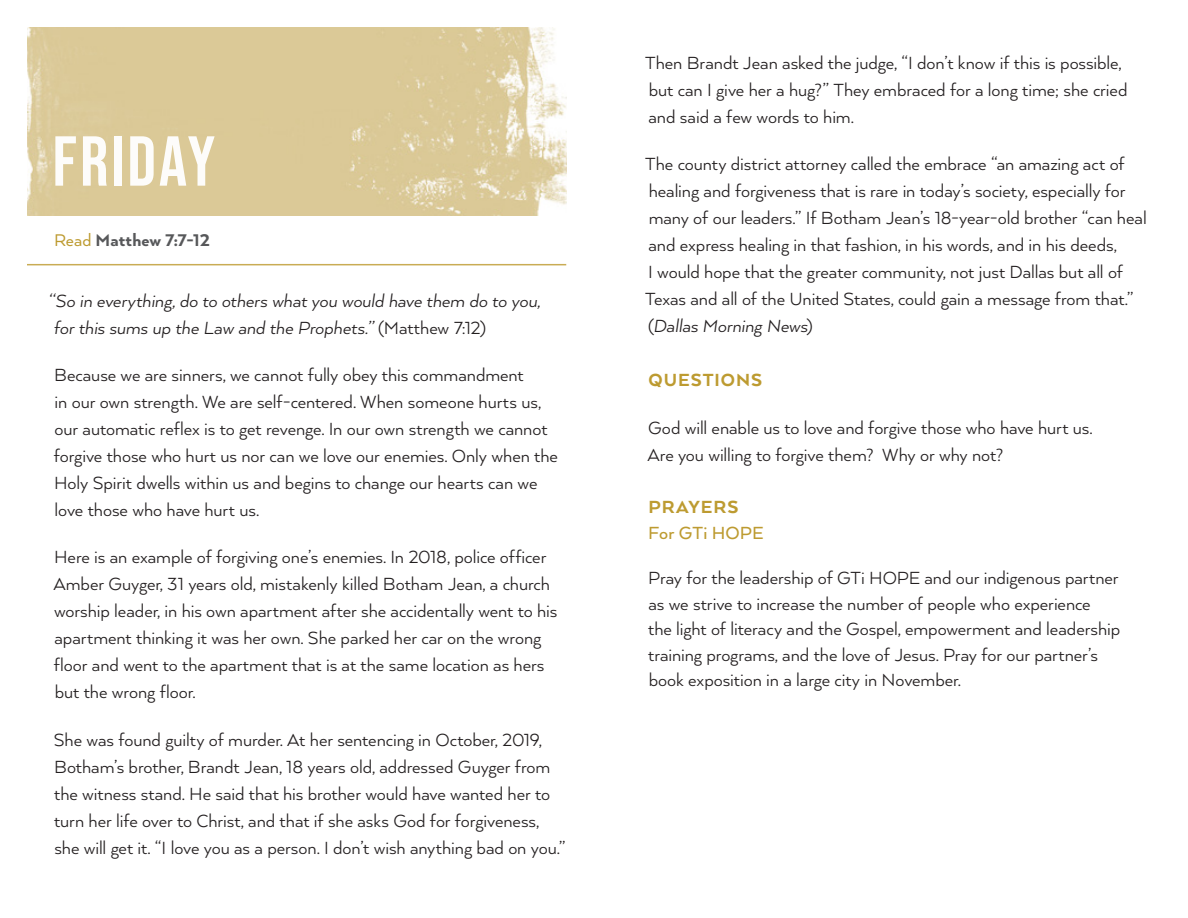
<style>
.page{position:relative;width:1188px;height:918px;background:#fff}
.page>*{position:absolute;margin:0;border:0;box-sizing:border-box;transform-origin:0 0}
.t1{font:70.5px "Bebas Neue";letter-spacing:.04em;color:#fff}
.Body{font:20.25px/27px "Arquitecta";letter-spacing:-.005em;color:#231f20}
.Body-2{font:italic 20.25px/27px "Arquitecta";letter-spacing:-.005em;color:#231f20}
.Body-3{font:500 20.25px/25.5px "Arquitecta";letter-spacing:.005em;color:#bd9b31}
.Body-4{font:800 20.25px "Arquitecta";letter-spacing:.05em;color:#bd9b31}
.Weekly_verses{font:800 19.5px "Arquitecta";letter-spacing:.005em;color:#57585a}
.s1{font-weight:400;color:#bd9b31}
.s2{font-style:normal}
.s3{font-style:italic}
.s4{font-weight:800}
</style>
<div class="page">
<img style="left:27px;top:27px;width:540px;height:189px">
<hr style="left:27px;top:264px;width:539px;height:1px;background:#c9ac54">
<h1 class="t1" style="left:52px;top:121px;width:164px">friday</h1>
<p class="Weekly_verses" style="left:54px;top:228px;width:157px"><span class="s1">Read</span> Matthew 7:7-12</p>
<p class="Body-2" style="left:48px;top:286px;width:494px">“So in everything, do to others what you would have them do to you, for this sums up the Law and the Prophets.” <span class="s2">(Matthew 7:12)</span></p>
<p class="Body" style="left:54px;top:361px;width:506px">Because we are sinners, we cannot fully obey this commandment<br>in our own strength. We are self-centered. When someone hurts us, our automatic reflex is to get revenge. In our own strength we cannot forgive those who hurt us nor can we love our enemies. Only when the Holy Spirit dwells within us and begins to change our hearts can we love those who have hurt us.</p>
<p class="Body" style="left:53px;top:543px;width:506px">Here is an example of forgiving one’s enemies. In 2018, police officer Amber Guyger, 31 years old, mistakenly killed Botham Jean, a church worship leader, in his own apartment after she accidentally went to his apartment thinking it was her own. She parked her car on the wrong floor and went to the apartment that is at the same location as hers but the wrong floor.</p>
<p class="Body" style="left:54px;top:725px;width:514px">She was found guilty of murder. At her sentencing in October, 2019, Botham’s brother, Brandt Jean, 18 years old, addressed Guyger from the witness stand. He said that his brother would have wanted her to turn her life over to Christ, and that if she asks God for forgiveness, she will get it. “I love you as a person. I don’t wish anything bad on you.”</p>
<p class="Body" style="left:645px;top:49px;width:484px">Then Brandt Jean asked the judge, “I don’t know if this is possible, but can I give her a hug?” They embraced for a long time; she cried and said a few words to him.</p>
<p class="Body" style="left:645px;top:150px;width:503px">The county district attorney called the embrace “an amazing act of healing and forgiveness that is rare in today’s society, especially for many of our leaders.” If Botham Jean’s 18-year-old brother “can heal and express healing in that fashion, in his words, and in his deeds,<br>I would hope that the greater community, not just Dallas but all of Texas and all of the United States, could gain a message from that.” (<span class="s3">Dallas Morning News</span>)</p>
<p class="Body-4" style="left:648px;top:368px;width:115px">QUESTIONS</p>
<p class="Body" style="left:647px;top:413px;width:447px">God will enable us to love and forgive those who have hurt us.<br>Are you willing to forgive them? Why or why not?</p>
<p class="Body-3" style="left:648px;top:494px;width:117px"><span class="s4">PRAYERS<br></span>For GTi HOPE</p>
<p class="Body" style="left:648px;top:565px;width:474px;line-height:25.5px">Pray for the leadership of GTi HOPE and our indigenous partner as we strive to increase the number of people who experience<br>the light of literacy and the Gospel, empowerment and leadership training programs, and the love of Jesus. Pray for our partner’s book exposition in a large city in November.</p>
</div>
